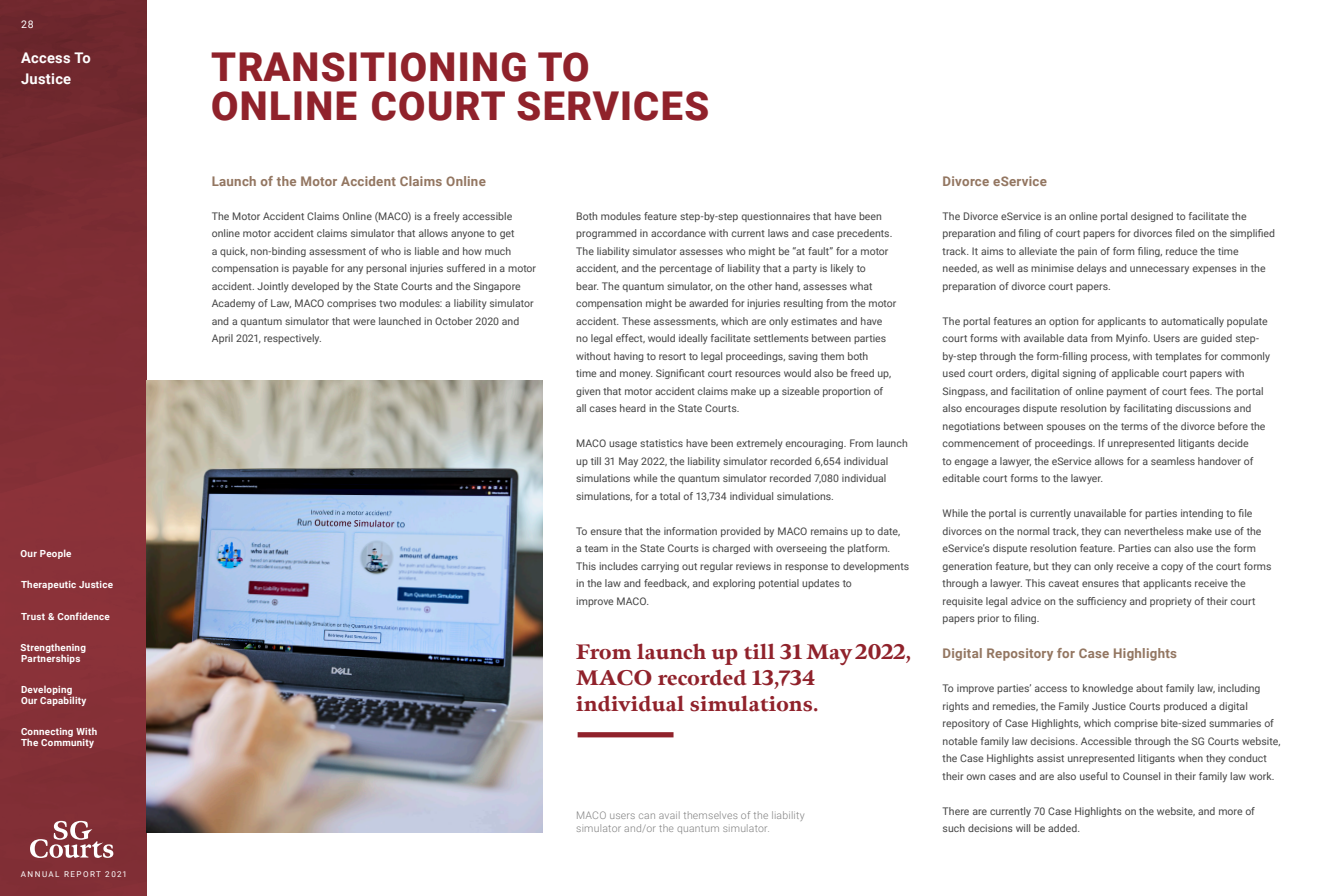
<style>
.page{position:relative;width:1344px;height:896px;background:#fff}
.page>*{position:absolute;margin:0;border:0;box-sizing:border-box;transform-origin:0 0}
.t1{font:900 39.72px "Roboto";letter-spacing:.035em;color:#90222b}
.t2{font:900 21px/26.2px "Meno";letter-spacing:.01em;color:#90222b}
.t3{font:700 14.7px/21px "Roboto";letter-spacing:.02em;color:#fff}
.t4{font:700 13.3px "Roboto";letter-spacing:.02em;color:#937661}
.t5{font:10.5px/17.5px "Roboto";color:#444}
.t6{font:300 10.5px/13.5px "Roboto";letter-spacing:.02em;color:#808080}
.t7{font:10.5px "Roboto";color:#fff}
.t8{font:700 9.8px/10.5px "Roboto";letter-spacing:.025em;color:#fff}
.t9{font:8.05px "Roboto";letter-spacing:.185em;color:#fff}
</style>
<div class="page">
<div style="left:0;top:0;width:147px;height:896px;background:linear-gradient(to bottom,#752a30,#8b3239)"></div>
<svg style="left:30px;top:821px;width:83px;height:37px"></svg>
<img style="left:147px;top:380px;width:396px;height:452px">
<div style="left:578px;top:732px;width:96px;height:5px;background:#90222b"></div>
<p class="t7" style="left:21px;top:17px;width:14px">28</p>
<p class="t3" style="left:21px;top:47px;width:71px">Access To<br>Justice</p>
<p class="t8" style="left:21px;top:547px;width:52px">Our People</p>
<p class="t8" style="left:21px;top:579px;width:94px">Therapeutic Justice</p>
<p class="t8" style="left:21px;top:610px;width:90px">Trust &amp; Confidence</p>
<p class="t8" style="left:21px;top:642px;width:67px">Strengthening<br>Partnerships</p>
<p class="t8" style="left:21px;top:684px;width:67px">Developing<br>Our Capability</p>
<p class="t8" style="left:21px;top:726px;width:78px">Connecting With<br>The Community</p>
<p class="t9" style="left:21px;top:869px;width:108px">ANNUAL REPORT 2021</p>
<p class="t1" style="left:211px;top:39px;width:380px">TRANSITIONING TO</p>
<p class="t1" style="left:211px;top:79px;width:500px">ONLINE COURT SERVICES</p>
<p class="t4" style="left:212px;top:172px;width:276px">Launch of the Motor Accident Claims Online</p>
<p class="t5" style="left:212px;top:207px;width:326px">The Motor Accident Claims Online (MACO) is a freely accessible online motor accident claims simulator that allows anyone to get<br>a quick, non-binding assessment of who is liable and how much compensation is payable for any personal injuries suffered in a motor accident. Jointly developed by the State Courts and the Singapore Academy of Law, MACO comprises two modules: a liability simulator and a quantum simulator that were launched in October 2020 and April 2021, respectively.</p>
<p class="t5" style="left:576px;top:207px;width:322px">Both modules feature step-by-step questionnaires that have been programmed in accordance with current laws and case precedents.<br>The liability simulator assesses who might be “at fault” for a motor accident, and the percentage of liability that a party is likely to<br>bear. The quantum simulator, on the other hand, assesses what compensation might be awarded for injuries resulting from the motor accident. These assessments, which are only estimates and have no legal effect, would ideally facilitate settlements between parties without having to resort to legal proceedings, saving them both<br>time and money. Significant court resources would also be freed up, given that motor accident claims make up a sizeable proportion of all cases heard in the State Courts.</p>
<p class="t5" style="left:576px;top:434px;width:333px">MACO usage statistics have been extremely encouraging. From launch up till 31 May 2022, the liability simulator recorded 6,654 individual simulations while the quantum simulator recorded 7,080 individual simulations, for a total of 13,734 individual simulations.</p>
<p class="t5" style="left:576px;top:522px;width:335px">To ensure that the information provided by MACO remains up to date,<br>a team in the State Courts is charged with overseeing the platform.<br>This includes carrying out regular reviews in response to developments in the law and feedback, and exploring potential updates to<br>improve MACO.</p>
<p class="t2" style="left:576px;top:638px;width:337px">From launch up till 31 May 2022,<br>MACO recorded 13,734 individual simulations.</p>
<p class="t6" style="left:576px;top:808px;width:230px">MACO users can avail themselves of the liability simulator and/or the quantum simulator.</p>
<p class="t4" style="left:943px;top:172px;width:106px">Divorce eService</p>
<p class="t5" style="left:943px;top:207px;width:334px">The Divorce eService is an online portal designed to facilitate the preparation and filing of court papers for divorces filed on the simplified track. It aims to alleviate the pain of form filing, reduce the time needed, as well as minimise delays and unnecessary expenses in the preparation of divorce court papers.</p>
<p class="t5" style="left:943px;top:312px;width:329px">The portal features an option for applicants to automatically populate court forms with available data from Myinfo. Users are guided step&shy;by-step through the form-filling process, with templates for commonly used court orders, digital signing of applicable court papers with Singpass, and facilitation of online payment of court fees. The portal also encourages dispute resolution by facilitating discussions and negotiations between spouses on the terms of the divorce before the commencement of proceedings. If unrepresented litigants decide<br>to engage a lawyer, the eService allows for a seamless handover of editable court forms to the lawyer.</p>
<p class="t5" style="left:943px;top:504px;width:330px">While the portal is currently unavailable for parties intending to file divorces on the normal track, they can nevertheless make use of the eService’s dispute resolution feature. Parties can also use the form generation feature, but they can only receive a copy of the court forms through a lawyer. This caveat ensures that applicants receive the requisite legal advice on the sufficiency and propriety of their court papers prior to filing.</p>
<p class="t4" style="left:943px;top:644px;width:236px">Digital Repository for Case Highlights</p>
<p class="t5" style="left:943px;top:679px;width:339px">To improve parties’ access to knowledge about family law, including rights and remedies, the Family Justice Courts produced a digital repository of Case Highlights, which comprise bite-sized summaries of notable family law decisions. Accessible through the SG Courts website, the Case Highlights assist unrepresented litigants when they conduct their own cases and are also useful to Counsel in their family law work.</p>
<p class="t5" style="left:943px;top:802px;width:314px">There are currently 70 Case Highlights on the website, and more of such decisions will be added.</p>
</div>
